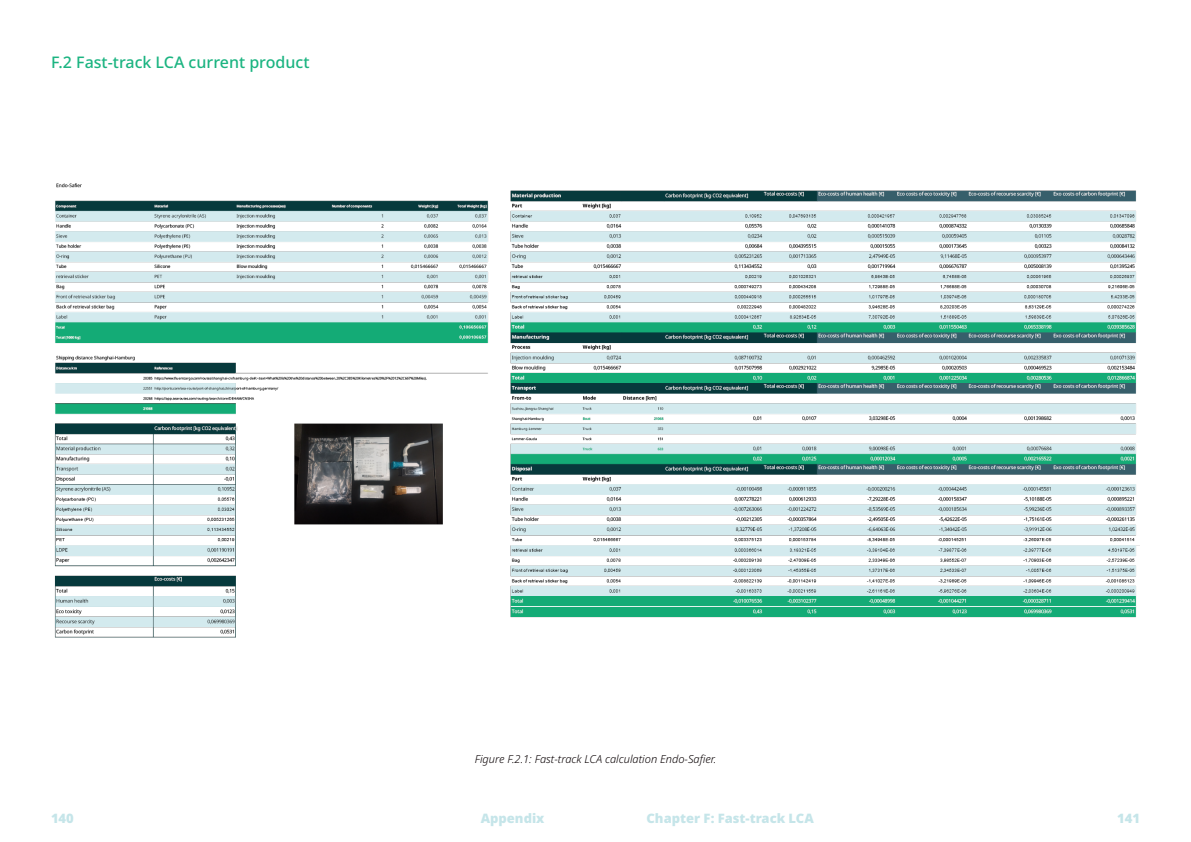
<style>
.page{position:relative;width:1191px;height:842px;background:#fff}
.page>*{position:absolute;margin:0;border:0;box-sizing:border-box;transform-origin:0 0}
.Kop_1{font:500 16px "Noto Sans";color:#1bb481}
.t1{font:900 13px "Noto Sans";color:#c5e5e9}
.Figuur_titels{font:italic 300 11px "Noto Sans";color:#090003}
</style>
<div class="page">
<img style="left:54px;top:183px;width:1086px;height:455px">
<p class="Kop_1" style="left:51px;top:53px;width:260px">F.2 Fast-track LCA current product</p>
<p class="Figuur_titels" style="left:475px;top:751px;width:243px">Figure F.2.1: Fast-track LCA calculation Endo-Safier.</p>
<p class="t1" style="left:51px;top:811px;width:24px">140</p>
<p class="t1" style="left:481px;top:811px;width:65px">Appendix</p>
<p class="t1" style="left:646px;top:811px;width:169px">Chapter F: Fast-track LCA</p>
<p class="t1" style="left:1117px;top:811px;width:24px">141</p>
</div>
